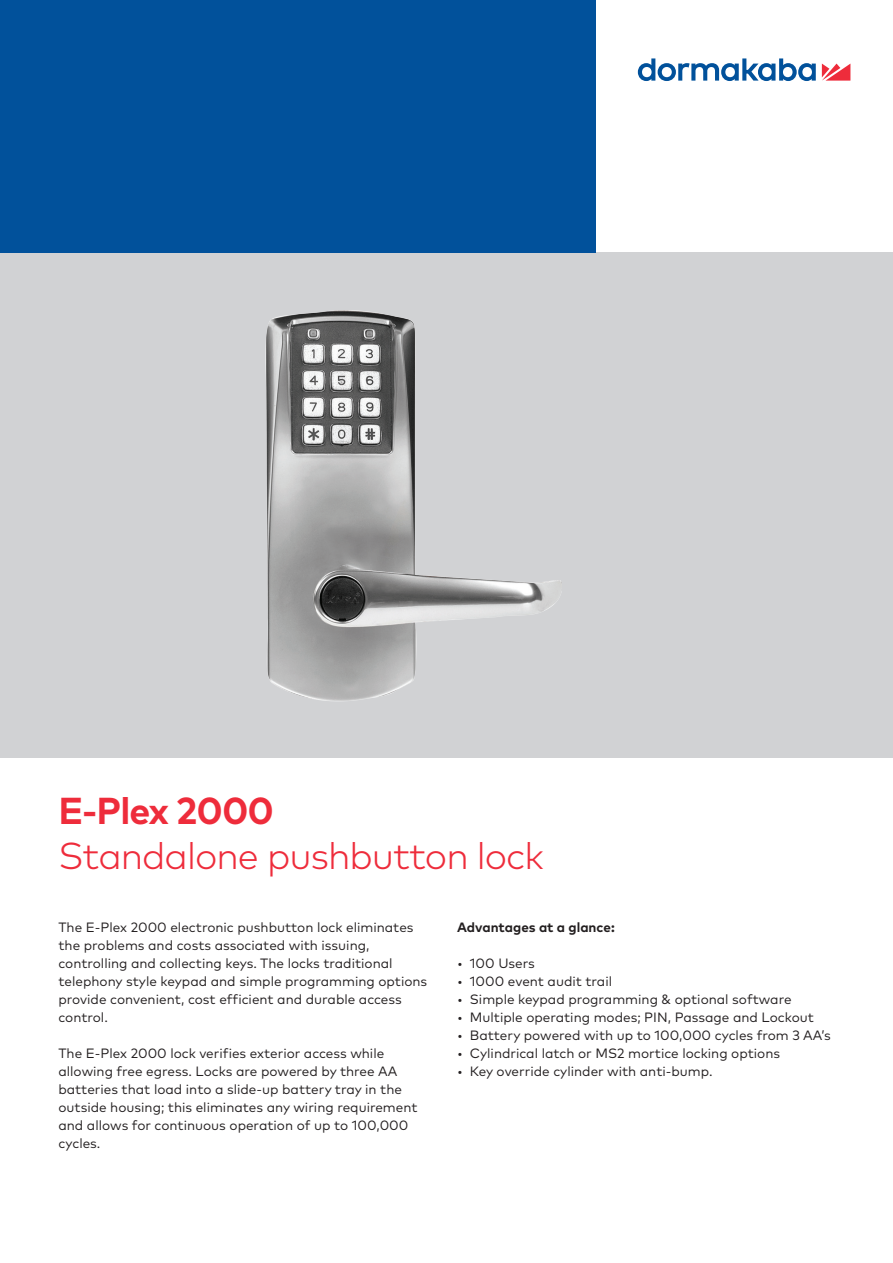
<style>
.page{position:relative;width:893px;height:1263px;background:#fff}
.page>*{position:absolute;margin:0;border:0;box-sizing:border-box;transform-origin:0 0}
.Title_blue_25pt_30pt{font:300 37.5px "Mark Pro";letter-spacing:-.025em;color:#ee2c3b}
.Title_blue_25pt_30pt-2{font:700 37.5px "Mark Pro";letter-spacing:-.025em;color:#ee2c3b}
.Descriptor_light_bla{font:13.5px/18px "Mark Pro";color:#231f20}
.Descriptor_light_bla-2{font:700 13.5px "Mark Pro";color:#231f20}
</style>
<div class="page">
<div style="left:0;top:253px;width:893px;height:505px;background:#d1d2d4"></div>
<img style="left:266px;top:310px;width:296px;height:391px">
<div style="left:0;top:0;width:595px;height:253px;background:#01519b"></div>
<svg style="left:822px;top:64px;width:28px;height:17px"></svg>
<svg style="left:638px;top:58px;width:178px;height:23px"></svg>
<p class="Title_blue_25pt_30pt-2" style="left:58px;top:782px;width:217px">E-Plex 2000</p>
<p class="Title_blue_25pt_30pt" style="left:58px;top:827px;width:487px">Standalone pushbutton lock</p>
<p class="Descriptor_light_bla" style="left:58px;top:917px;width:370px">The E-Plex 2000 electronic pushbutton lock eliminates the problems and costs associated with issuing, controlling and collecting keys. The locks traditional telephony style keypad and simple programming options provide convenient, cost efficient and durable access control.</p>
<p class="Descriptor_light_bla" style="left:58px;top:1043px;width:361px">The E-Plex 2000 lock verifies exterior access while allowing free egress. Locks are powered by three AA batteries that load into a slide-up battery tray in the outside housing; this eliminates any wiring requirement and allows for continuous operation of up to 100,000 cycles.</p>
<p class="Descriptor_light_bla-2" style="left:457px;top:916px;width:159px">Advantages at a glance:</p>
<p class="Descriptor_light_bla" style="left:457px;top:953px;width:79px">• 100 Users</p>
<p class="Descriptor_light_bla" style="left:457px;top:971px;width:156px">• 1000 event audit trail</p>
<p class="Descriptor_light_bla" style="left:457px;top:989px;width:336px">• Simple keypad programming &amp; optional software</p>
<p class="Descriptor_light_bla" style="left:457px;top:1007px;width:358px">• Multiple operating modes; PIN, Passage and Lockout</p>
<p class="Descriptor_light_bla" style="left:457px;top:1025px;width:375px">• Battery powered with up to 100,000 cycles from 3 AA’s</p>
<p class="Descriptor_light_bla" style="left:457px;top:1043px;width:324px">• Cylindrical latch or MS2 mortice locking options</p>
<p class="Descriptor_light_bla" style="left:457px;top:1061px;width:257px">• Key override cylinder with anti-bump.</p>
</div>
